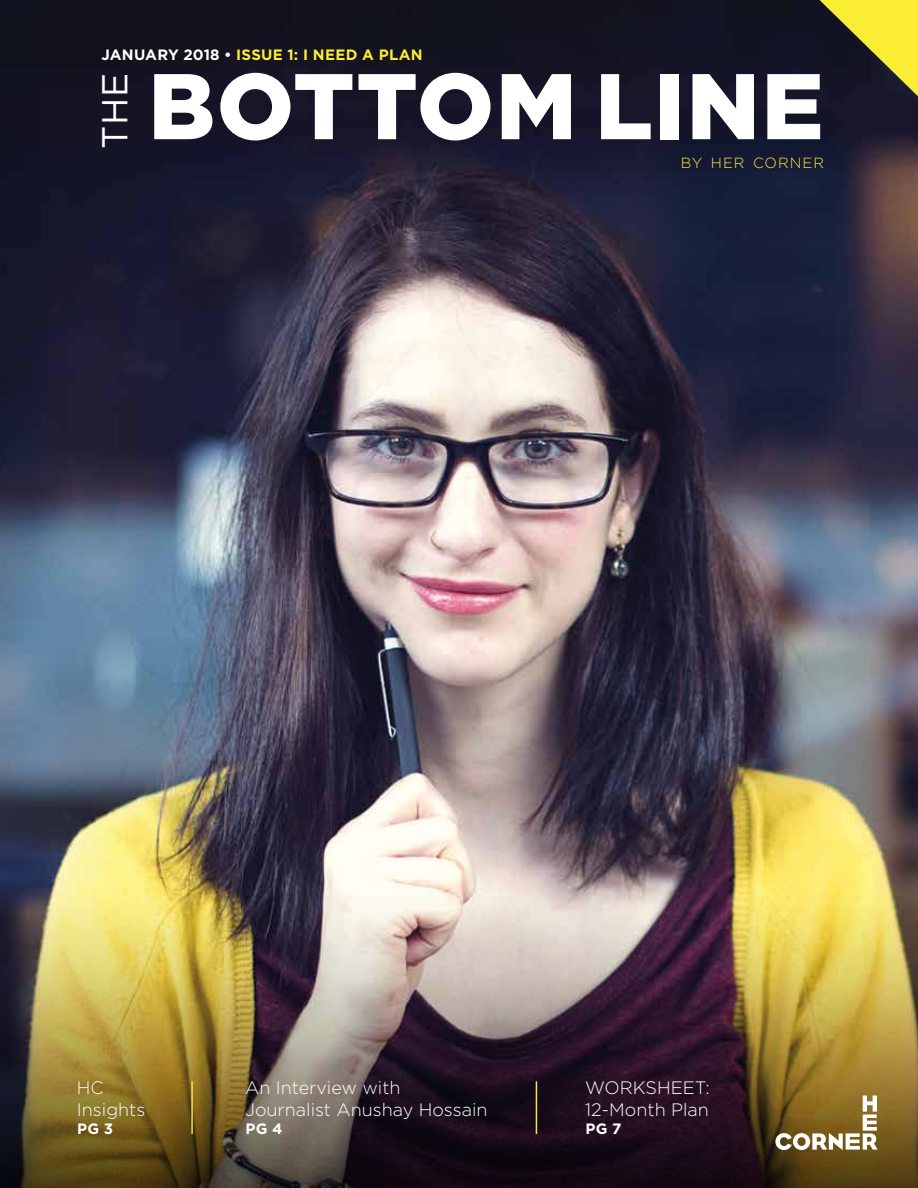
<style>
.page{position:relative;width:918px;height:1188px;background:#fff}
.page>*{position:absolute;margin:0;border:0;box-sizing:border-box;transform-origin:0 0}
.t1{font:900 93px "Gotham Pro";letter-spacing:.02em;color:#fff}
.t2{font:36px "Gotham Pro";color:#fff}
.t3{font:300 18px/21.6px "Gotham Pro";color:#fff}
.t4{font:700 15px "Gotham Pro";letter-spacing:.02em;color:#faed33}
.t5{font:700 15px "Gotham Pro";color:#fff}
.t6{font:300 14.7px "Gotham Pro";letter-spacing:.07em;color:#faed33}
.s1{color:#fff}
</style>
<div class="page">
<img style="left:0;top:0;width:918px;height:882px">
<img style="left:0;top:882px;width:918px;height:306px">
<svg style="left:775px;top:1095px;width:103px;height:55px"></svg>
<svg style="left:820px;top:0;width:98px;height:96px;background:#87802c"></svg>
<hr style="left:191px;top:1081px;width:2px;height:53px;background:#f2e546">
<hr style="left:536px;top:1081px;width:1px;height:53px;background:#f2e546">
<p class="t4" style="left:101px;top:46px;width:323px"><span class="s1">JANUARY 2018 •</span> ISSUE 1: I NEED A PLAN</p>
<h2 class="t2" style="left:95px;top:149px;width:77px;rotate:-90deg">THE</h2>
<h1 class="t1" style="left:148px;top:53px;width:677px">BOTTOM LINE</h1>
<p class="t6" style="left:681px;top:155px;width:145px">BY HER CORNER</p>
<p class="t3" style="left:77px;top:1077px;width:70px">HC<br>Insights</p>
<p class="t5" style="left:77px;top:1120px;width:38px">PG 3</p>
<p class="t3" style="left:245px;top:1077px;width:244px">An Interview with<br>Journalist Anushay Hossain</p>
<p class="t5" style="left:245px;top:1120px;width:39px">PG 4</p>
<p class="t3" style="left:585px;top:1077px;width:126px">WORKSHEET:<br>12-Month Plan</p>
<p class="t5" style="left:585px;top:1120px;width:38px">PG 7</p>
</div>
